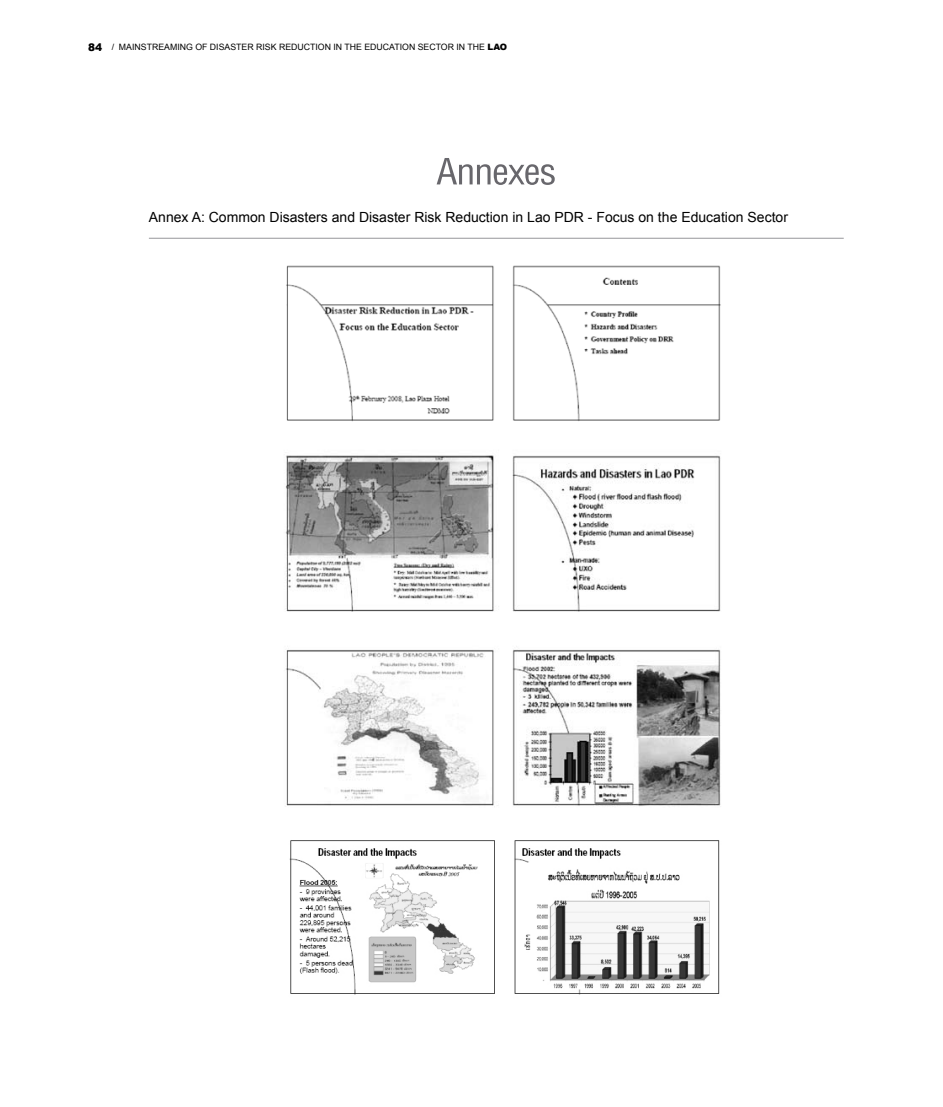
<style>
.page{position:relative;width:943px;height:1107px;background:#fff}
.page>*{position:absolute;margin:0;border:0;box-sizing:border-box;transform-origin:0 0}
.t1{font:56px "PSL Display Regular";color:#68676c}
.t2{font:14px "Arial";color:#000}
.t3{font:8.75px "Arial";color:#000}
.s1{font-weight:900;font-size:10.5px}
.s2{font-weight:900}
</style>
<div class="page">
<img style="left:286px;top:265px;width:435px;height:157px">
<img style="left:289px;top:840px;width:431px;height:155px">
<img style="left:285px;top:455px;width:436px;height:157px">
<img style="left:285px;top:649px;width:436px;height:158px">
<hr style="left:149px;top:238px;width:694px;height:1px;background:#97979b">
<p class="t3" style="left:88px;top:41px;width:421px"><span class="s1">84</span> / MAINSTREAMING OF DISASTER RISK REDUCTION IN THE EDUCATION SECTOR IN THE <span class="s2">LAO</span></p>
<h1 class="t1" style="left:437px;top:141px;width:121px">Annexes</h1>
<p class="t2" style="left:149px;top:207px;width:640px">Annex A: Common Disasters and Disaster Risk Reduction in Lao PDR - Focus on the Education Sector</p>
</div>
